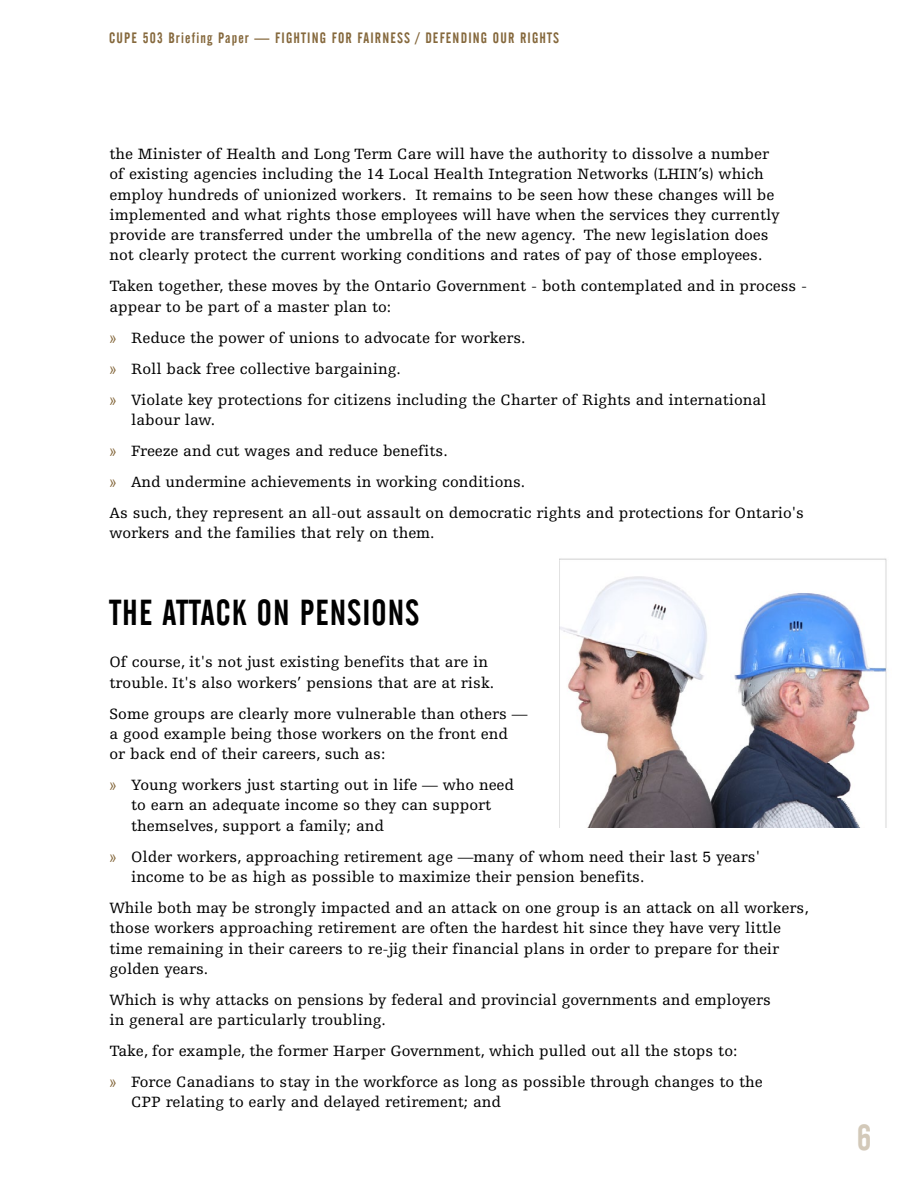
<style>
.page{position:relative;width:918px;height:1188px;background:#fff}
.page>*{position:absolute;margin:0;border:0;box-sizing:border-box;transform-origin:0 0}
.sub_good{font:36px "Alternate Gothic No 2 TL";letter-spacing:.03em;color:#000}
.t1{font:36px "Alternate Gothic No 2 TL";color:#d3c9b9}
.body{font:15.75px/20.2px "Egyptienne F";color:#000}
.last_good{font:15.75px/20.2px "Egyptienne F";color:#000}
.t2{font:15px "Alternate Gothic No 2 TL";letter-spacing:.08em;color:#85683c}
.s1{color:#85683c}
</style>
<div class="page">
<img style="left:560px;top:558px;width:327px;height:269px">
<p class="t2" style="left:109px;top:30px;width:452px">CUPE 503 Briefing Paper — FIGHTING FOR FAIRNESS / DEFENDING OUR RIGHTS</p>
<p class="body" style="left:110px;top:144px;width:672px">the Minister of Health and Long Term Care will have the authority to dissolve a number of existing agencies including the 14 Local Health Integration Networks (LHIN’s) which employ hundreds of unionized workers. It remains to be seen how these changes will be implemented and what rights those employees will have when the services they currently provide are transferred under the umbrella of the new agency. The new legislation does not clearly protect the current working conditions and rates of pay of those employees.</p>
<p class="body" style="left:110px;top:276px;width:699px">Taken together, these moves by the Ontario Government - both contemplated and in process - appear to be part of a master plan to:</p>
<p class="body" style="left:110px;top:328px;width:418px"><span class="s1">»</span> Reduce the power of unions to advocate for workers.</p>
<p class="body" style="left:110px;top:359px;width:293px"><span class="s1">»</span> Roll back free collective bargaining.</p>
<p class="body" style="left:131px;top:390px;width:637px;text-indent:-22px"><span class="s1">»</span> Violate key protections for citizens including the Charter of Rights and international labour law.</p>
<p class="body" style="left:110px;top:441px;width:340px"><span class="s1">»</span> Freeze and cut wages and reduce benefits.</p>
<p class="body" style="left:110px;top:472px;width:417px"><span class="s1">»</span> And undermine achievements in working conditions.</p>
<p class="last_good" style="left:110px;top:503px;width:696px">As such, they represent an all-out assault on democratic rights and protections for Ontario's workers and the families that rely on them.</p>
<p class="sub_good" style="left:110px;top:593px;width:311px">THE ATTACK ON PENSIONS</p>
<p class="body" style="left:110px;top:652px;width:386px">Of course, it's not just existing benefits that are in trouble. It's also workers’ pensions that are at risk.</p>
<p class="body" style="left:110px;top:704px;width:420px">Some groups are clearly more vulnerable than others — a good example being those workers on the front end or back end of their careers, such as:</p>
<p class="body" style="left:131px;top:775px;width:384px;text-indent:-22px"><span class="s1">»</span> Young workers just starting out in life — who need to earn an adequate income so they can support themselves, support a family; and</p>
<p class="body" style="left:131px;top:847px;width:631px;text-indent:-22px"><span class="s1">»</span> Older workers, approaching retirement age —many of whom need their last 5 years' income to be as high as possible to maximize their pension benefits.</p>
<p class="body" style="left:110px;top:898px;width:701px">While both may be strongly impacted and an attack on one group is an attack on all workers, those workers approaching retirement are often the hardest hit since they have very little time remaining in their careers to re-jig their financial plans in order to prepare for their golden years.</p>
<p class="body" style="left:110px;top:990px;width:663px">Which is why attacks on pensions by federal and provincial governments and employers in general are particularly troubling.</p>
<p class="body" style="left:110px;top:1041px;width:630px">Take, for example, the former Harper Government, which pulled out all the stops to:</p>
<p class="body" style="left:131px;top:1072px;width:633px;text-indent:-22px"><span class="s1">»</span> Force Canadians to stay in the workforce as long as possible through changes to the<br>CPP relating to early and delayed retirement; and</p>
<h1 class="t1" style="left:857px;top:1118px;width:16px">6</h1>
</div>
